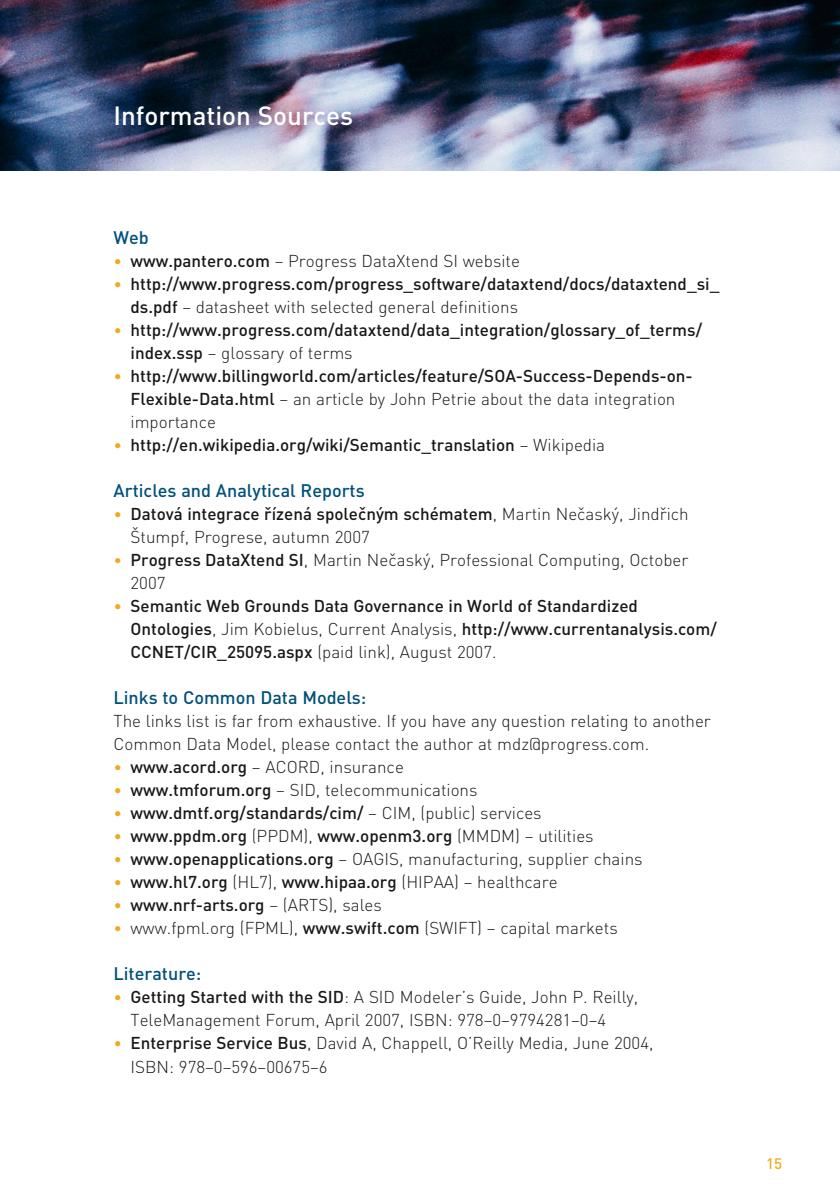
<style>
.page{position:relative;width:840px;height:1191px;background:#fff}
.page>*{position:absolute;margin:0;border:0;box-sizing:border-box;transform-origin:0 0}
.t1{font:500 26px "DINCE";color:#fff}
.t2{font:500 18px "DINCE";color:#00507b}
.t3{font:500 17px/23px "DINCE";color:#1a1817}
.t4{font:300 17px/23px "DINCE";color:#1a1817}
.t5{font:500 15px "DINCE";color:#efab20}
.s1{font-size:16px;color:#efab20}
.s2{font-weight:500}
.s3{font-weight:300;font-size:16px;color:#efab20}
.s4{font-weight:300}
</style>
<div class="page">
<img style="left:0;top:0;width:839px;height:170px">
<h1 class="t1" style="left:113px;top:99px;width:241px">Information Sources</h1>
<p class="t2" style="left:113px;top:226px;width:37px">Web</p>
<p class="t4" style="left:113px;top:250px;width:408px"><span class="s1">•</span> <span class="s2">www.pantero.com</span> – Progress DataXtend SI website</p>
<p class="t3" style="left:130px;top:272px;width:590px;text-indent:-17px"><span class="s3">•</span> http://www.progress.com/progress_software/dataxtend/docs/dataxtend_si_ ds.pdf <span class="s4">– datasheet with selected general definitions</span></p>
<p class="t3" style="left:130px;top:318px;width:572px;text-indent:-17px"><span class="s3">•</span> http://www.progress.com/dataxtend/data_integration/glossary_of_terms/ index.ssp <span class="s4">– glossary of terms</span></p>
<p class="t3" style="left:130px;top:364px;width:563px;text-indent:-17px"><span class="s3">•</span> http://www.billingworld.com/articles/feature/SOA-Success-Depends-on-<br>Flexible-Data.html <span class="s4">– an article by John Petrie about the data integration importance</span></p>
<p class="t3" style="left:113px;top:433px;width:493px"><span class="s3">•</span> http://en.wikipedia.org/wiki/Semantic_translation <span class="s4">– Wikipedia</span></p>
<p class="t2" style="left:113px;top:479px;width:253px">Articles and Analytical Reports</p>
<p class="t4" style="left:130px;top:503px;width:559px;text-indent:-17px"><span class="s1">•</span> <span class="s2">Datová integrace řízená společným schématem</span>, Martin Nečaský, Jindřich<br>Štumpf, Progrese, autumn 2007</p>
<p class="t4" style="left:130px;top:549px;width:559px;text-indent:-17px"><span class="s1">•</span> <span class="s2">Progress DataXtend SI</span>, Martin Nečaský, Professional Computing, October<br>2007</p>
<p class="t3" style="left:130px;top:594px;width:587px;text-indent:-17px"><span class="s3">•</span> Semantic Web Grounds Data Governance in World of Standardized<br>Ontologies<span class="s4">, Jim Kobielus, Current Analysis,</span> http://www.currentanalysis.com/<br>CCNET/CIR_25095.aspx <span class="s4">(paid link), August 2007.</span></p>
<p class="t2" style="left:113px;top:686px;width:254px">Links to Common Data Models:</p>
<p class="t4" style="left:113px;top:710px;width:598px">The links list is far from exhaustive. If you have any question relating to another<br>Common Data Model, please contact the author at mdz@progress.com.</p>
<p class="t4" style="left:113px;top:756px;width:292px"><span class="s1">•</span> <span class="s2">www.acord.org</span> – ACORD, insurance</p>
<p class="t4" style="left:113px;top:779px;width:365px"><span class="s1">•</span> <span class="s2">www.tmforum.org</span> – SID, telecommunications</p>
<p class="t3" style="left:113px;top:801px;width:429px"><span class="s3">•</span> www.dmtf.org/standards/cim/ <span class="s4">– CIM, (public) services</span></p>
<p class="t3" style="left:113px;top:824px;width:481px"><span class="s3">•</span> www.ppdm.org <span class="s4">(PPDM),</span> www.openm3.org <span class="s4">(MMDM) – utilities</span></p>
<p class="t4" style="left:113px;top:848px;width:530px"><span class="s1">•</span> <span class="s2">www.openapplications.org</span> – OAGIS, manufacturing, supplier chains</p>
<p class="t3" style="left:113px;top:870px;width:445px"><span class="s3">•</span> www.hl7.org <span class="s4">(HL7),</span> www.hipaa.org <span class="s4">(HIPAA) – healthcare</span></p>
<p class="t3" style="left:113px;top:893px;width:270px"><span class="s3">•</span> www.nrf-arts.org <span class="s4">– (ARTS), sales</span></p>
<p class="t4" style="left:113px;top:917px;width:505px"><span class="s1">•</span> www.fpml.org (FPML), <span class="s2">www.swift.com</span> (SWIFT) – capital markets</p>
<p class="t2" style="left:113px;top:962px;width:89px">Literature:</p>
<p class="t4" style="left:130px;top:986px;width:509px;text-indent:-17px"><span class="s1">•</span> <span class="s2">Getting Started with the SID</span>: A SID Modeler’s Guide, John P. Reilly,<br>TeleManagement Forum, April 2007, ISBN: 978–0–9794281–0–4</p>
<p class="t4" style="left:130px;top:1032px;width:524px;text-indent:-17px"><span class="s1">•</span> <span class="s2">Enterprise Service Bus</span>, David A, Chappell, O’Reilly Media, June 2004,<br>ISBN: 978–0–596–00675–6</p>
<p class="t5" style="left:765px;top:1154px;width:17px">15</p>
</div>
